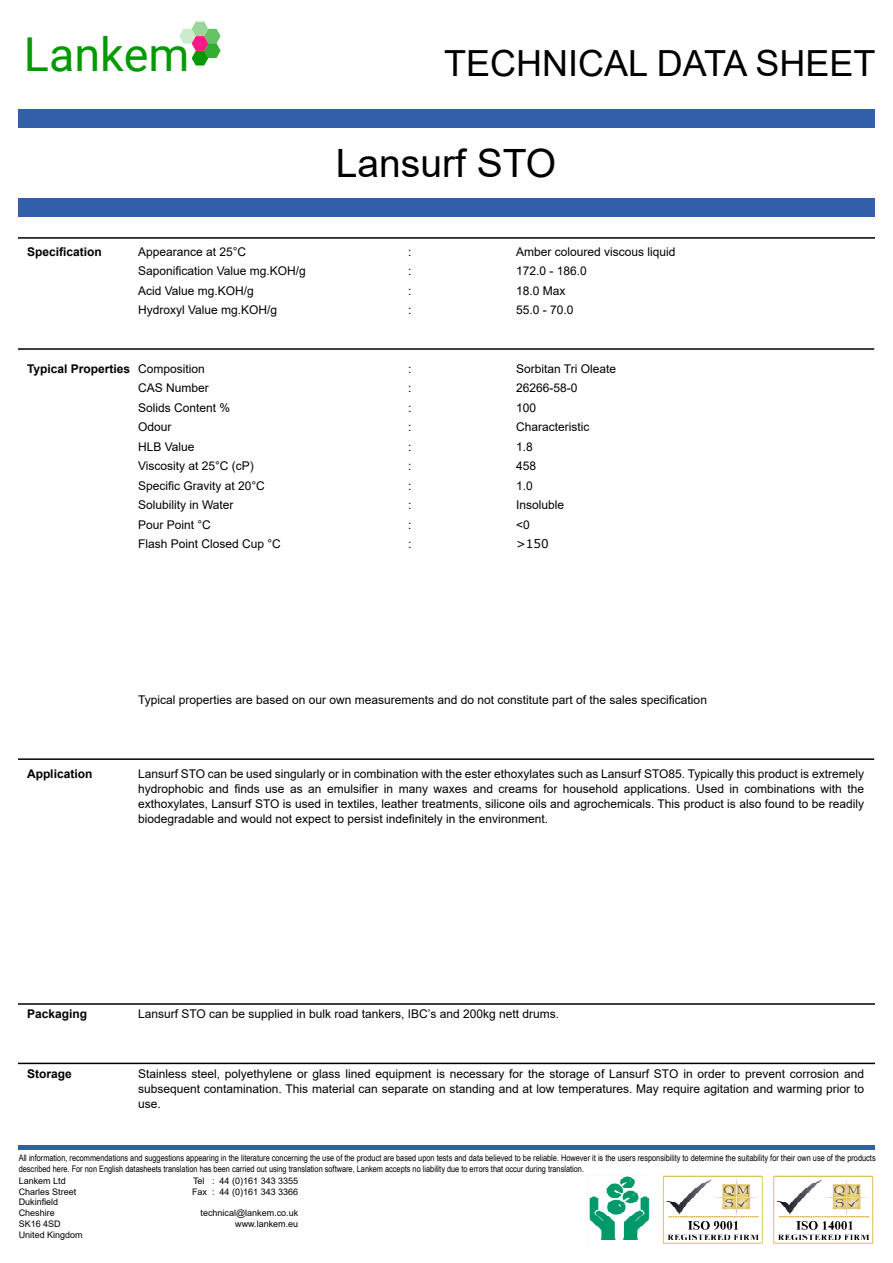
<style>
.page{position:relative;width:893px;height:1263px;background:#fff}
.page>*{position:absolute;margin:0;border:0;box-sizing:border-box;transform-origin:0 0}
.t1{font:46.65px "Roboto";color:#090}
.t2{font:39px "Arial";color:#000}
.t3{font:36px "Arial";color:#000}
.t4{font:12px/15px "Arial";color:#000;text-align:justify}
.t5{font:700 12px "Arial";color:#000}
.t6{font:12px "Verdana";color:#000}
.t7{font:9px/10.8px "Arial Narrow";color:#000}
.t8{font:9px/10.8px "Arial";color:#000}
</style>
<div class="page">
<div style="left:19px;top:110px;width:856px;height:18px;background:#325faa"></div>
<hr style="left:18px;top:1145px;width:856px;height:4px;background:#325faa">
<hr style="left:18px;top:237px;width:857px;height:2px;background:#000">
<hr style="left:18px;top:348px;width:856px;height:2px;background:#000">
<hr style="left:18px;top:1003px;width:857px;height:2px;background:#000">
<hr style="left:18px;top:1063px;width:857px;height:1px;background:#000">
<hr style="left:18px;top:758px;width:856px;height:2px;background:#000">
<div style="left:18px;top:198px;width:856px;height:18px;background:#325faa"></div>
<img style="left:586px;top:1175px;width:288px;height:69px">
<svg style="left:179px;top:22px;width:42px;height:44px"></svg>
<h1 class="t1" style="left:24px;top:21px;width:167px">Lankem</h1>
<h3 class="t3" style="left:444px;top:38px;width:433px">TECHNICAL DATA SHEET</h3>
<h2 class="t2" style="left:336px;top:136px;width:222px">Lansurf STO</h2>
<p class="t5" style="left:27px;top:243px;width:76px">Specification</p>
<p class="t4" style="left:138px;top:244px;width:110px">Appearance at 25°C</p>
<p class="t4" style="left:408px;top:244px;width:5px">:</p>
<p class="t4" style="left:516px;top:244px;width:161px">Amber coloured viscous liquid</p>
<p class="t4" style="left:138px;top:263px;width:169px">Saponification Value mg.KOH/g</p>
<p class="t4" style="left:408px;top:263px;width:5px">:</p>
<p class="t4" style="left:516px;top:263px;width:72px">172.0 - 186.0</p>
<p class="t4" style="left:138px;top:283px;width:117px">Acid Value mg.KOH/g</p>
<p class="t4" style="left:408px;top:283px;width:5px">:</p>
<p class="t4" style="left:516px;top:283px;width:51px">18.0 Max</p>
<p class="t4" style="left:138px;top:302px;width:141px">Hydroxyl Value mg.KOH/g</p>
<p class="t4" style="left:408px;top:302px;width:5px">:</p>
<p class="t4" style="left:516px;top:302px;width:59px">55.0 - 70.0</p>
<p class="t5" style="left:27px;top:360px;width:105px">Typical Properties</p>
<p class="t4" style="left:138px;top:361px;width:68px">Composition</p>
<p class="t4" style="left:408px;top:361px;width:5px">:</p>
<p class="t4" style="left:516px;top:361px;width:102px">Sorbitan Tri Oleate</p>
<p class="t4" style="left:138px;top:380px;width:72px">CAS Number</p>
<p class="t4" style="left:408px;top:380px;width:5px">:</p>
<p class="t4" style="left:516px;top:380px;width:63px">26266-58-0</p>
<p class="t4" style="left:138px;top:400px;width:94px">Solids Content %</p>
<p class="t4" style="left:408px;top:400px;width:5px">:</p>
<p class="t4" style="left:516px;top:400px;width:22px">100</p>
<p class="t4" style="left:138px;top:419px;width:35px">Odour</p>
<p class="t4" style="left:408px;top:419px;width:5px">:</p>
<p class="t4" style="left:516px;top:419px;width:75px">Characteristic</p>
<p class="t4" style="left:138px;top:439px;width:58px">HLB Value</p>
<p class="t4" style="left:408px;top:439px;width:5px">:</p>
<p class="t4" style="left:516px;top:439px;width:18px">1.8</p>
<p class="t4" style="left:138px;top:458px;width:117px">Viscosity at 25°C (cP)</p>
<p class="t4" style="left:408px;top:458px;width:5px">:</p>
<p class="t4" style="left:516px;top:458px;width:22px">458</p>
<p class="t4" style="left:138px;top:478px;width:128px">Specific Gravity at 20°C</p>
<p class="t4" style="left:408px;top:478px;width:5px">:</p>
<p class="t4" style="left:516px;top:478px;width:18px">1.0</p>
<p class="t4" style="left:138px;top:497px;width:97px">Solubility in Water</p>
<p class="t4" style="left:408px;top:497px;width:5px">:</p>
<p class="t4" style="left:516px;top:497px;width:50px">Insoluble</p>
<p class="t4" style="left:138px;top:517px;width:74px">Pour Point °C</p>
<p class="t4" style="left:408px;top:517px;width:5px">:</p>
<p class="t4" style="left:516px;top:517px;width:15px">&lt;0</p>
<p class="t4" style="left:138px;top:536px;width:144px">Flash Point Closed Cup °C</p>
<p class="t4" style="left:408px;top:536px;width:5px">:</p>
<p class="t6" style="left:516px;top:535px;width:34px">&gt;150</p>
<p class="t5" style="left:27px;top:765px;width:67px">Application</p>
<p class="t4" style="left:138px;top:692px;width:570px">Typical properties are based on our own measurements and do not constitute part of the sales specification</p>
<p class="t4" style="left:138px;top:766px;width:727px">Lansurf STO can be used singularly or in combination with the ester ethoxylates such as Lansurf STO85. Typically this product is extremely hydrophobic and finds use as an emulsifier in many waxes and creams for household applications. Used in combinations with the exthoxylates, Lansurf STO is used in textiles, leather treatments, silicone oils and agrochemicals. This product is also found to be readily biodegradable and would not expect to persist indefinitely in the environment.</p>
<p class="t5" style="left:27px;top:1005px;width:62px">Packaging</p>
<p class="t5" style="left:27px;top:1065px;width:46px">Storage</p>
<p class="t4" style="left:138px;top:1006px;width:423px">Lansurf STO can be supplied in bulk road tankers, IBC’s and 200kg nett drums.</p>
<p class="t4" style="left:138px;top:1066px;width:727px">Stainless steel, polyethylene or glass lined equipment is necessary for the storage of Lansurf STO in order to prevent corrosion and subsequent contamination. This material can separate on standing and at low temperatures. May require agitation and warming prior to use.</p>
<p class="t7" style="left:19px;top:1152px;width:858px">All information, recommendations and suggestions appearing in the literature concerning the use of the product are based upon tests and data believed to be reliable. However it is the users responsibility to determine the suitability for their own use of the products described here. For non English datasheets translation has been carried out using translation software, Lankem accepts no liability due to errors that occur during translation.</p>
<p class="t8" style="left:19px;top:1175px;width:66px">Lankem Ltd<br>Charles Street<br>Dukinfield<br>Cheshire<br>SK16 4SD<br>United Kingdom</p>
<p class="t8" style="left:192px;top:1175px;width:108px">Tel : 44 (0)161 343 3355<br>Fax : 44 (0)161 343 3366</p>
<p class="t8" style="left:201px;top:1207px;width:99px;text-align:right">technical@lankem.co.uk www.lankem.eu</p>
</div>
